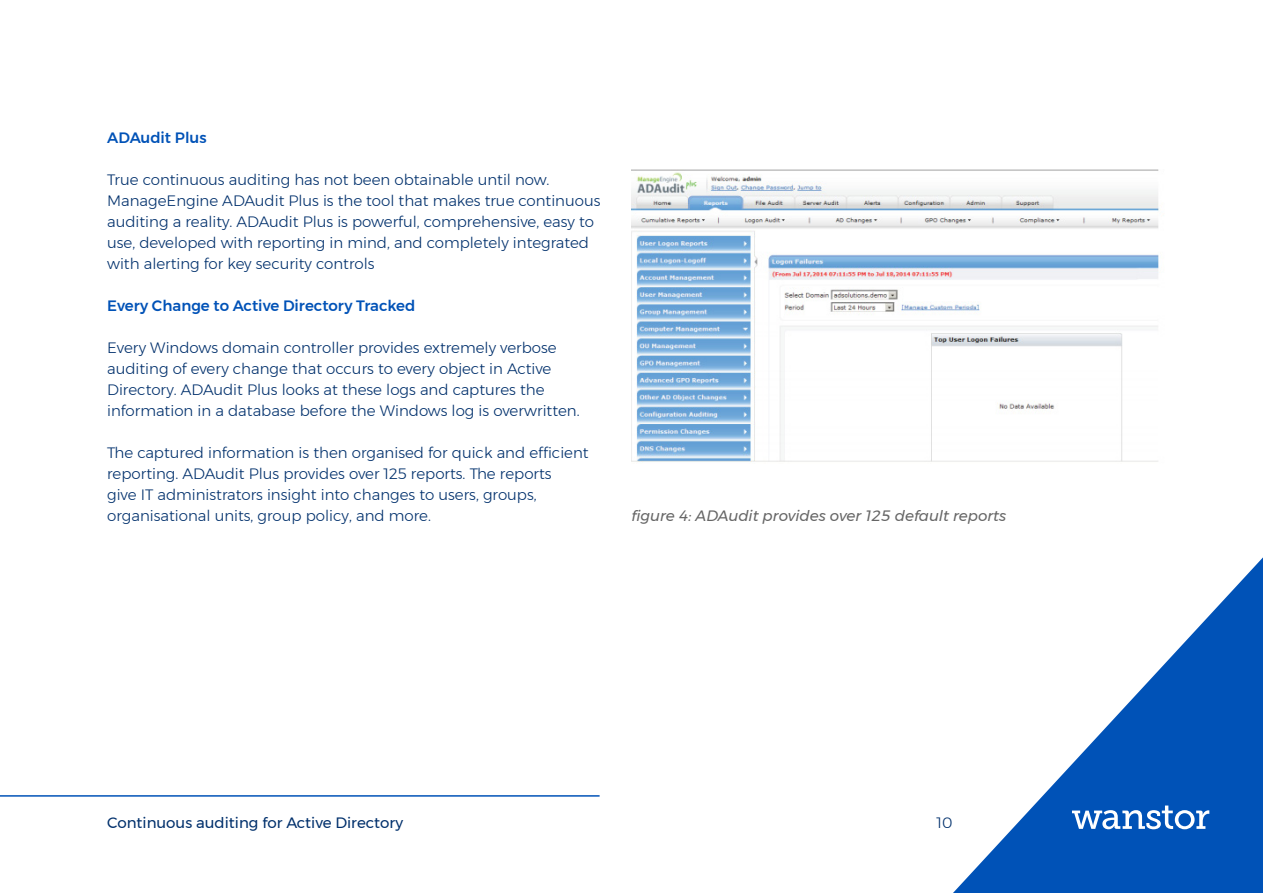
<style>
.page{position:relative;width:1263px;height:893px;background:#fff}
.page>*{position:absolute;margin:0;border:0;box-sizing:border-box;transform-origin:0 0}
.t1{font:300 15px/21px "Montserrat";color:#00306c}
.t2{font:500 15px "Montserrat";color:#0052b7}
.t3{font:italic 15px "Montserrat";color:#666}
.t4{font:15px "Montserrat";color:#00306c}
</style>
<div class="page">
<svg style="left:953px;top:557px;width:310px;height:336px"></svg>
<hr style="left:0;top:795px;width:600px;height:2px;background:#0052b7">
<svg style="left:1072px;top:805px;width:137px;height:24px"></svg>
<img style="left:631px;top:169px;width:528px;height:293px">
<p class="t2" style="left:107px;top:126px;width:101px">ADAudit Plus</p>
<p class="t1" style="left:107px;top:169px;width:495px">True continuous auditing has not been obtainable until now.<br>ManageEngine ADAudit Plus is the tool that makes true continuous auditing a reality. ADAudit Plus is powerful, comprehensive, easy to use, developed with reporting in mind, and completely integrated with alerting for key security controls</p>
<p class="t2" style="left:107px;top:294px;width:310px">Every Change to Active Directory Tracked</p>
<p class="t1" style="left:107px;top:337px;width:474px">Every Windows domain controller provides extremely verbose auditing of every change that occurs to every object in Active Directory. ADAudit Plus looks at these logs and captures the information in a database before the Windows log is overwritten.</p>
<p class="t1" style="left:107px;top:442px;width:483px">The captured information is then organised for quick and efficient reporting. ADAudit Plus provides over 125 reports. The reports<br>give IT administrators insight into changes to users, groups, organisational units, group policy, and more.</p>
<p class="t3" style="left:631px;top:504px;width:376px">figure 4: ADAudit provides over 125 default reports</p>
<p class="t4" style="left:107px;top:811px;width:298px">Continuous auditing for Active Directory</p>
<p class="t1" style="left:936px;top:812px;width:18px">10</p>
</div>
